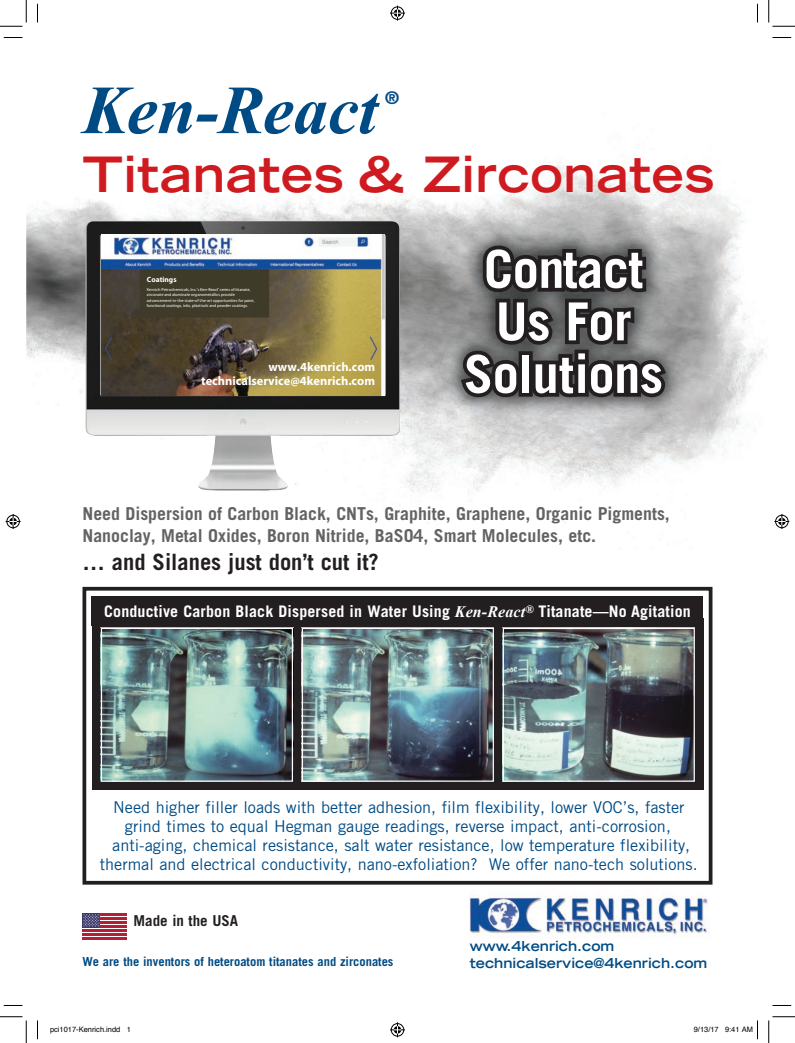
<style>
.page{position:relative;width:795px;height:1043px;background:#fff}
.page>*{position:absolute;margin:0;border:0;box-sizing:border-box;transform-origin:0 0}
.t1{font:italic 700 68.75px "Times New Roman";color:#004b84}
.t2{font:700 52.5px/52.5px "Trade Gothic";letter-spacing:-.01em;color:#fff;text-align:center}
.t3{font:700 expanded 48.75px "Trade Gothic LH";letter-spacing:.01em;color:#cf1a20}
.t4{font:700 22.5px "Trade Gothic";color:#231f20}
.t5{font:700 17.75px/21.4px "Trade Gothic";color:#636366}
.t6{font:700 17.5px "Trade Gothic";color:#004b84}
.t7{font:16.25px/18.8px "Trade Gothic";color:#004b84;text-align:center}
.t8{font:700 16px "Trade Gothic";letter-spacing:.01em;color:#fff}
.t9{font:700 15px "Trade Gothic";color:#231f20}
.t10{font:700 expanded 13.75px/16.5px "Trade Gothic LH";color:#004b84}
.t11{font:700 12.5px "Trade Gothic";color:#004b84}
.t12{font:700 12.38px/14.9px "Myriad Pro";color:#fff;text-align:right}
.t13{font:7.5px "Helvetica";color:#000}
.t14{font:700 7.5px "Myriad Pro";color:#fff}
.t15{font:4.25px/5.4px "Myriad Pro";color:#fff}
.s1{font-family:"Times New Roman";font-style:italic}
</style>
<div class="page">
<img style="left:26px;top:162px;width:743px;height:332px">
<img style="left:85px;top:219px;width:316px;height:272px">
<img style="left:101px;top:235px;width:284px;height:161px">
<img style="left:444px;top:228px;width:239px;height:187px">
<svg style="left:456px;top:242px;width:215px;height:159px;background:#4d4b4c"></svg>
<div style="left:82px;top:587px;width:630px;height:297px;border:4px solid #231f20"></div>
<svg style="left:92px;top:625px;width:611px;height:164px;background:#373536"></svg>
<div style="left:92px;top:596px;width:611px;height:29px;background:#231f20"></div>
<img style="left:103px;top:630px;width:188px;height:149px">
<div style="left:101px;top:628px;width:192px;height:153px;border:1px solid #fff"></div>
<img style="left:304px;top:630px;width:188px;height:149px">
<div style="left:302px;top:628px;width:192px;height:153px;border:1px solid #fff"></div>
<img style="left:505px;top:630px;width:188px;height:149px">
<div style="left:503px;top:628px;width:192px;height:153px;border:1px solid #fff"></div>
<img style="left:469px;top:897px;width:240px;height:38px">
<svg style="left:82px;top:915px;width:45px;height:21px"></svg>
<svg style="left:82px;top:913px;width:18px;height:14px"></svg>
<svg style="left:83px;top:914px;width:16px;height:12px"></svg>
<hr style="left:100px;top:913px;width:27px;height:2px;background:#b41e36">
<hr style="left:100px;top:917px;width:27px;height:2px;background:#b41e36">
<hr style="left:100px;top:921px;width:27px;height:2px;background:#b41e36">
<hr style="left:100px;top:925px;width:27px;height:2px;background:#b41e36">
<hr style="left:82px;top:929px;width:45px;height:2px;background:#b41e36">
<hr style="left:82px;top:933px;width:45px;height:2px;background:#b41e36">
<hr style="left:82px;top:937px;width:45px;height:2px;background:#b41e36">
<svg style="left:4px;top:37px;width:18px;height:1px"></svg>
<svg style="left:772px;top:37px;width:19px;height:1px"></svg>
<svg style="left:4px;top:1005px;width:18px;height:1px"></svg>
<svg style="left:772px;top:1005px;width:19px;height:1px"></svg>
<svg style="left:37px;top:4px;width:1px;height:18px"></svg>
<svg style="left:37px;top:1020px;width:1px;height:19px"></svg>
<svg style="left:757px;top:4px;width:1px;height:18px"></svg>
<svg style="left:0;top:0;width:27px;height:27px"></svg>
<svg style="left:0;top:1016px;width:27px;height:26px"></svg>
<svg style="left:769px;top:0;width:26px;height:27px"></svg>
<svg style="left:769px;top:1016px;width:26px;height:26px"></svg>
<svg style="left:390px;top:6px;width:15px;height:15px"></svg>
<svg style="left:390px;top:1022px;width:15px;height:15px"></svg>
<svg style="left:6px;top:514px;width:15px;height:15px"></svg>
<svg style="left:774px;top:514px;width:15px;height:15px"></svg>
<svg style="left:757px;top:1020px;width:1px;height:19px"></svg>
<h1 class="t1" style="left:82px;top:62px;width:297px">Ken-React</h1>
<p class="t6" style="left:385px;top:87px;width:15px">®</p>
<h3 class="t3" style="left:82px;top:142px;width:633px">Titanates &amp; Zirconates</h3>
<p class="t14" style="left:147px;top:275px;width:31px">Coatings</p>
<p class="t15" style="left:147px;top:286px;width:109px">Kenrich Petrochemicals, Inc.'s Ken-React<sup>®</sup> series of titanate, zirconate and aluminate organometallics provide advancement-in-the-state-of-the-art opportunities for paint, functional coatings, inks, plastisols and powder coatings.</p>
<p class="t12" style="left:201px;top:358px;width:176px">www.4kenrich.com technicalservice@4kenrich.com</p>
<h2 class="t2" style="left:464px;top:242px;width:201px">Contact<br>Us For<br>Solutions</h2>
<p class="t5" style="left:82px;top:503px;width:589px">Need Dispersion of Carbon Black, CNTs, Graphite, Graphene, Organic Pigments,<br>Nanoclay, Metal Oxides, Boron Nitride, BaSO4, Smart Molecules, etc.</p>
<h3 class="t4" style="left:82px;top:548px;width:298px">… and Silanes just don’t cut it?</h3>
<p class="t8" style="left:104px;top:601px;width:588px">Conductive Carbon Black Dispersed in Water Using <span class="s1">Ken-React</span><sup>®</sup> Titanate—No Agitation</p>
<p class="t7" style="left:100px;top:798px;width:600px">Need higher filler loads with better adhesion, film flexibility, lower VOC’s, faster grind times to equal Hegman gauge readings, reverse impact, anti-corrosion, anti-aging, chemical resistance, salt water resistance, low temperature flexibility, thermal and electrical conductivity, nano-exfoliation? We offer nano-tech solutions.</p>
<p class="t9" style="left:134px;top:911px;width:106px">Made in the USA</p>
<p class="t11" style="left:82px;top:954px;width:313px">We are the inventors of heteroatom titanates and zirconates</p>
<p class="t10" style="left:470px;top:937px;width:239px">www.4kenrich.com technicalservice@4kenrich.com</p>
<p class="t13" style="left:50px;top:1023px;width:82px">pci1017-Kenrich.indd 1</p>
<p class="t13" style="left:694px;top:1023px;width:61px">9/13/17 9:41 AM</p>
</div>
